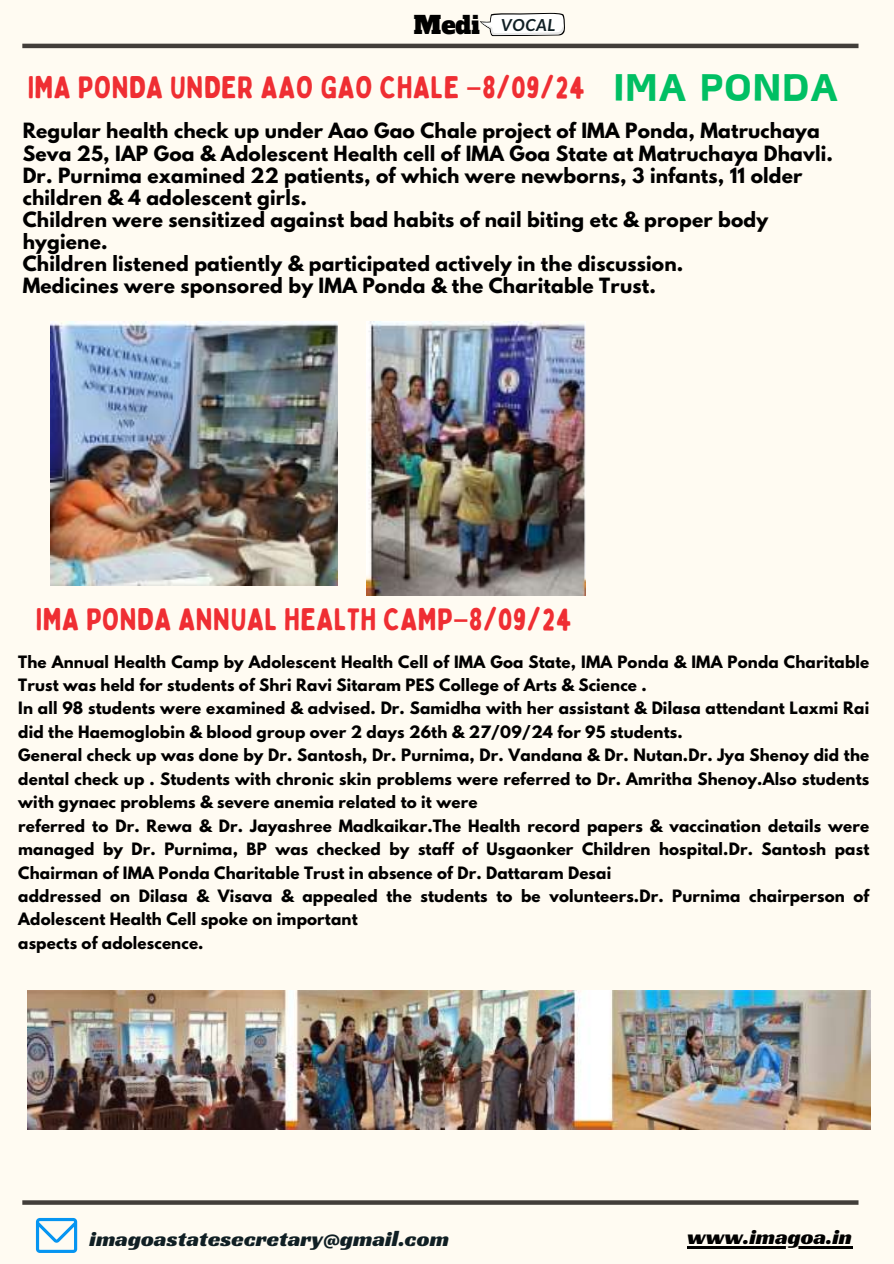
<style>
.page{position:relative;width:894px;height:1264px;background:#fff}
.page>*{position:absolute;margin:0;border:0;box-sizing:border-box;transform-origin:0 0}
.t1{font:700 35.7px "Canva Acid";color:#00bf63}
.t2{font:31.2px "Bobby Jones Soft";letter-spacing:.01em;color:#ef2e33}
.t3{font:22.5px "Racing Sans One";letter-spacing:.005em;color:#101f24}
.t4{font:22.5px "Racing Sans One";color:#000}
.t5{font:700 18.6px/22px "League Spartan";letter-spacing:.01em;color:#000}
.t6{font:italic 700 16.65px "Lato";letter-spacing:.045em;color:#101f24}
.t7{font:700 15.15px/23.4px "League Spartan";letter-spacing:.01em;color:#000}
.s1{font-family:"Alfa Slab One";font-weight:400;font-style:normal;font-size:24px;color:#000}
.s2{font-family:"Noto Sans Gurmukhi"}
</style>
<div class="page">
<div style="left:0;top:0;width:893px;height:1263px;background:#fffbf2"></div>
<svg style="left:22px;top:1200px;width:836px;height:4px;background:#4f4b47"></svg>
<svg style="left:36px;top:1217px;width:41px;height:35px"></svg>
<hr style="left:22px;top:44px;width:836px;height:4px;background:#423e3a">
<svg style="left:480px;top:13px;width:85px;height:23px"></svg>
<img style="left:366px;top:322px;width:219px;height:273px">
<img style="left:50px;top:322px;width:287px;height:263px">
<img style="left:28px;top:990px;width:841px;height:139px">
<hr style="left:687px;top:1246px;width:164px;height:2px;background:#000">
<p class="t6" style="left:414px;top:15px;width:143px"><span class="s1">Medi</span> VOCAL</p>
<h2 class="t2" style="left:28px;top:68px;width:559px">IMA PONDA UNDER AAO GAO CHALE <span class="s2">–</span>8/09/24</h2>
<h1 class="t1" style="left:613px;top:68px;width:227px">IMA PONDA</h1>
<p class="t5" style="left:23px;top:122px;width:811px">Regular health check up under Aao Gao Chale project of IMA Ponda, Matruchaya Seva 25, IAP Goa &amp; Adolescent Health cell of IMA Goa State at Matruchaya Dhavli.<br>Dr. Purnima examined 22 patients, of which were newborns, 3 infants, 11 older children &amp; 4 adolescent girls.<br>Children were sensitized against bad habits of nail biting etc &amp; proper body hygiene.<br>Children listened patiently &amp; participated actively in the discussion.<br>Medicines were sponsored by IMA Ponda &amp; the Charitable Trust.</p>
<h2 class="t2" style="left:36px;top:600px;width:537px">IMA PONDA ANNUAL HEALTH CAMP<span class="s2">–</span>8/09/24</h2>
<p class="t7" style="left:18px;top:651px;width:852px">The Annual Health Camp by Adolescent Health Cell of IMA Goa State, IMA Ponda &amp; IMA Ponda Charitable Trust was held for students of Shri Ravi Sitaram PES College of Arts &amp; Science .<br>In all 98 students were examined &amp; advised. Dr. Samidha with her assistant &amp; Dilasa attendant Laxmi Rai did the Haemoglobin &amp; blood group over 2 days 26th &amp; 27/09/24 for 95 students.<br>General check up was done by Dr. Santosh, Dr. Purnima, Dr. Vandana &amp; Dr. Nutan.Dr. Jya Shenoy did the dental check up . Students with chronic skin problems were referred to Dr. Amritha Shenoy.Also students with gynaec problems &amp; severe anemia related to it were<br>referred to Dr. Rewa &amp; Dr. Jayashree Madkaikar.The Health record papers &amp; vaccination details were managed by Dr. Purnima, BP was checked by staff of Usgaonker Children hospital.Dr. Santosh past Chairman of IMA Ponda Charitable Trust in absence of Dr. Dattaram Desai<br>addressed on Dilasa &amp; Visava &amp; appealed the students to be volunteers.Dr. Purnima chairperson of Adolescent Health Cell spoke on important<br>aspects of adolescence.</p>
<h3 class="t3" style="left:89px;top:1223px;width:361px">imagoastatesecretary@gmail.com</h3>
<h3 class="t4" style="left:687px;top:1222px;width:166px">www.imagoa.in</h3>
</div>
